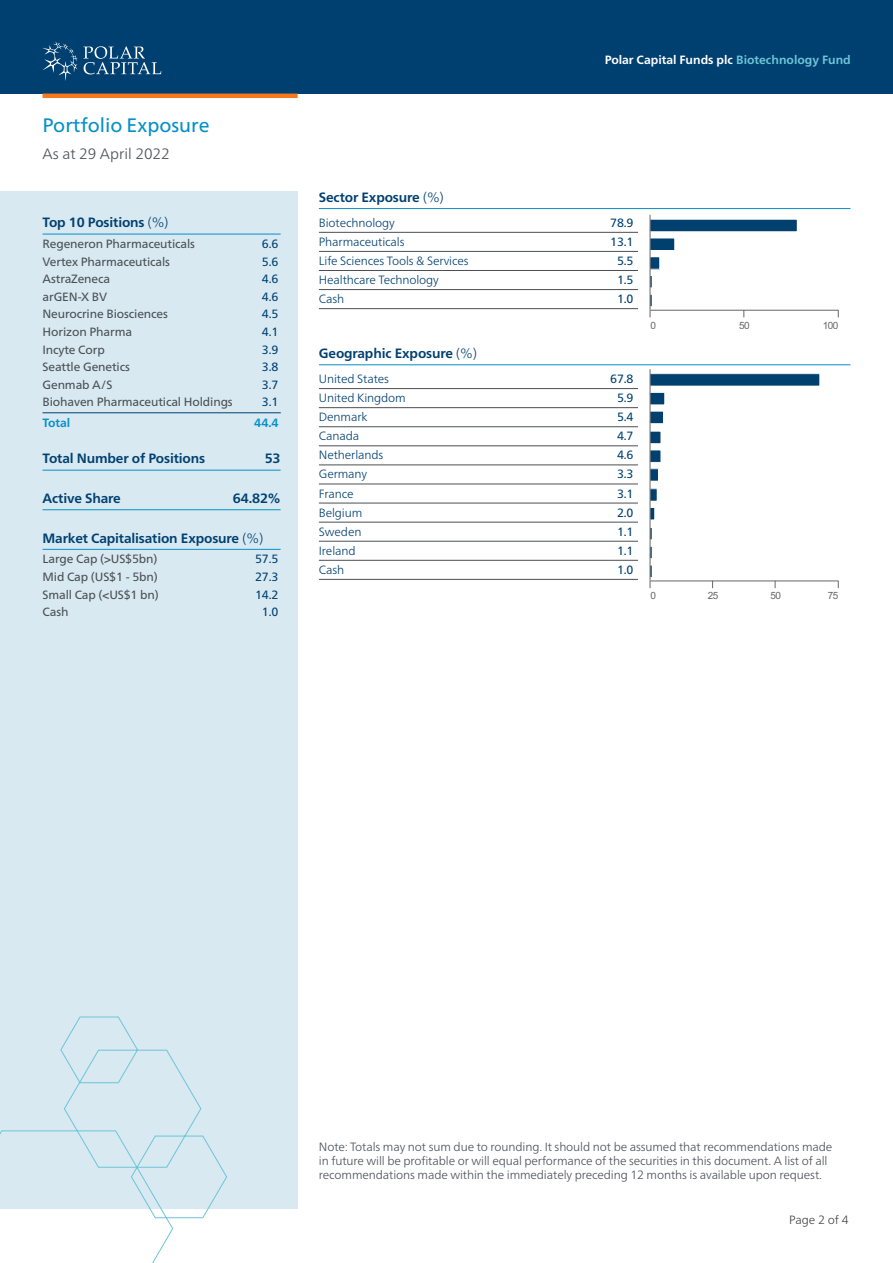
<style>
.page{position:relative;width:893px;height:1263px;background:#fff}
.page>*{position:absolute;margin:0;border:0;box-sizing:border-box;transform-origin:0 0}
.t1{font:19.5px "Frutiger Neue LT Pro";color:#0690c8}
.t2{font:300 15px "Frutiger Neue LT Pro";color:#4b4f55}
.t3{font:700 13.5px "Frutiger Neue LT Pro";letter-spacing:-.01em;color:#004071}
.t4{font:300 12px/14.4px "Frutiger Neue LT Pro";letter-spacing:-.01em;color:#4b4f55}
.t5{font:12px "Frutiger Neue LT Pro";letter-spacing:-.01em;color:#4b4f55}
.t6{font:300 12px "Frutiger Neue LT Pro";letter-spacing:-.01em;color:#004071}
.t7{font:12px "Frutiger Neue LT Pro";letter-spacing:-.01em;color:#004071}
.t8{font:700 12px "Frutiger Neue LT Pro";color:#fff}
.t9{font:700 12px "Frutiger Neue LT Pro";letter-spacing:-.01em;color:#0690c8}
.t10{font:300 12px "Frutiger Neue LT Pro";color:rgb(0 0 0/.75)}
.t11{font:10.05px "Arial";letter-spacing:-.055em;color:#666}
.s1{font-weight:300}
.s2{color:#6dc5d8}
</style>
<div class="page">
<div style="left:0;top:0;width:893px;height:94px;background:#004071"></div>
<svg style="left:43px;top:41px;width:118px;height:40px"></svg>
<hr style="left:43px;top:94px;width:255px;height:4px;background:#f47921">
<div style="left:0;top:191px;width:298px;height:1018px;background:#d8e9f1"></div>
<hr style="left:43px;top:234px;width:238px;height:1px;background:#0690c8">
<hr style="left:43px;top:412px;width:238px;height:1px;background:#004071">
<hr style="left:43px;top:470px;width:238px;height:1px;background:#0690c8">
<hr style="left:43px;top:509px;width:238px;height:1px;background:#0690c8">
<hr style="left:43px;top:549px;width:238px;height:1px;background:#0690c8">
<hr style="left:319px;top:208px;width:531px;height:1px;background:#0690c8">
<hr style="left:319px;top:232px;width:327px;height:1px;background:#4b4f55">
<hr style="left:319px;top:251px;width:327px;height:1px;background:#4b4f55">
<hr style="left:319px;top:270px;width:327px;height:1px;background:#4b4f55">
<hr style="left:319px;top:289px;width:327px;height:1px;background:#4b4f55">
<hr style="left:319px;top:308px;width:327px;height:1px;background:#4b4f55">
<hr style="left:319px;top:364px;width:531px;height:1px;background:#0690c8">
<hr style="left:319px;top:388px;width:327px;height:1px;background:#4b4f55">
<hr style="left:319px;top:407px;width:327px;height:1px;background:#4b4f55">
<hr style="left:319px;top:426px;width:327px;height:1px;background:#4b4f55">
<hr style="left:319px;top:446px;width:327px;height:1px;background:#4b4f55">
<hr style="left:319px;top:465px;width:327px;height:1px;background:#4b4f55">
<hr style="left:319px;top:484px;width:327px;height:1px;background:#4b4f55">
<hr style="left:319px;top:503px;width:327px;height:1px;background:#4b4f55">
<hr style="left:319px;top:522px;width:327px;height:1px;background:#4b4f55">
<hr style="left:319px;top:541px;width:327px;height:1px;background:#4b4f55">
<hr style="left:319px;top:560px;width:327px;height:1px;background:#4b4f55">
<hr style="left:319px;top:579px;width:327px;height:1px;background:#4b4f55">
<div style="left:638px;top:215px;width:212px;height:113px;background:#fff"></div>
<hr style="left:650px;top:310px;width:188px;height:1px;background:#666">
<svg style="left:651px;top:219px;width:146px;height:13px;background:#1d567f"></svg>
<svg style="left:651px;top:238px;width:24px;height:50px"></svg>
<svg style="left:650px;top:294px;width:2px;height:23px"></svg>
<hr style="left:650px;top:215px;width:1px;height:95px;background:#666">
<div style="left:638px;top:369px;width:212px;height:230px;background:#fff"></div>
<hr style="left:650px;top:581px;width:188px;height:1px;background:#666">
<svg style="left:651px;top:373px;width:169px;height:13px;background:#1b547e"></svg>
<svg style="left:651px;top:392px;width:14px;height:13px"></svg>
<svg style="left:651px;top:411px;width:12px;height:13px"></svg>
<svg style="left:651px;top:431px;width:10px;height:13px"></svg>
<svg style="left:651px;top:450px;width:10px;height:31px"></svg>
<svg style="left:651px;top:488px;width:6px;height:13px"></svg>
<svg style="left:651px;top:508px;width:4px;height:12px"></svg>
<svg style="left:651px;top:528px;width:1px;height:12px"></svg>
<svg style="left:651px;top:546px;width:1px;height:13px"></svg>
<svg style="left:650px;top:565px;width:2px;height:23px"></svg>
<hr style="left:650px;top:369px;width:1px;height:212px;background:#666">
<svg style="left:0;top:1016px;width:227px;height:247px"></svg>
<h1 class="t1" style="left:43px;top:114px;width:168px">Portfolio Exposure</h1>
<p class="t2" style="left:43px;top:145px;width:129px">As at 29 April 2022</p>
<p class="t3" style="left:43px;top:215px;width:128px">Top 10 Positions <span class="s1">(%)</span></p>
<p class="t5" style="left:43px;top:237px;width:154px">Regeneron Pharmaceuticals</p>
<p class="t7" style="left:262px;top:237px;width:18px">6.6</p>
<p class="t5" style="left:43px;top:254px;width:129px">Vertex Pharmaceuticals</p>
<p class="t7" style="left:262px;top:254px;width:18px">5.6</p>
<p class="t5" style="left:43px;top:272px;width:69px">AstraZeneca</p>
<p class="t7" style="left:262px;top:272px;width:18px">4.6</p>
<p class="t5" style="left:43px;top:290px;width:66px">arGEN-X BV</p>
<p class="t7" style="left:262px;top:290px;width:18px">4.6</p>
<p class="t5" style="left:43px;top:307px;width:127px">Neurocrine Biosciences</p>
<p class="t7" style="left:262px;top:307px;width:18px">4.5</p>
<p class="t5" style="left:43px;top:325px;width:91px">Horizon Pharma</p>
<p class="t7" style="left:262px;top:325px;width:18px">4.1</p>
<p class="t5" style="left:43px;top:342px;width:64px">Incyte Corp</p>
<p class="t7" style="left:262px;top:342px;width:18px">3.9</p>
<p class="t5" style="left:43px;top:360px;width:89px">Seattle Genetics</p>
<p class="t7" style="left:262px;top:360px;width:18px">3.8</p>
<p class="t5" style="left:43px;top:378px;width:72px">Genmab A/S</p>
<p class="t7" style="left:262px;top:378px;width:18px">3.7</p>
<p class="t5" style="left:43px;top:395px;width:192px">Biohaven Pharmaceutical Holdings</p>
<p class="t7" style="left:262px;top:395px;width:18px">3.1</p>
<p class="t9" style="left:43px;top:416px;width:29px">Total</p>
<p class="t9" style="left:254px;top:416px;width:26px">44.4</p>
<p class="t3" style="left:43px;top:451px;width:164px">Total Number of Positions</p>
<p class="t3" style="left:265px;top:451px;width:17px">53</p>
<p class="t3" style="left:43px;top:490px;width:80px">Active Share</p>
<p class="t3" style="left:233px;top:490px;width:49px">64.82%</p>
<p class="t3" style="left:43px;top:530px;width:222px">Market Capitalisation Exposure <span class="s1">(%)</span></p>
<p class="t5" style="left:43px;top:552px;width:117px">Large Cap (&gt;US$5bn)</p>
<p class="t7" style="left:255px;top:552px;width:25px">57.5</p>
<p class="t5" style="left:43px;top:570px;width:117px">Mid Cap (US$1 - 5bn)</p>
<p class="t7" style="left:255px;top:570px;width:25px">27.3</p>
<p class="t5" style="left:43px;top:587px;width:118px">Small Cap (&lt;US$1 bn)</p>
<p class="t7" style="left:255px;top:587px;width:25px">14.2</p>
<p class="t5" style="left:43px;top:605px;width:27px">Cash</p>
<p class="t7" style="left:262px;top:605px;width:18px">1.0</p>
<p class="t8" style="left:605px;top:53px;width:248px">Polar Capital Funds plc <span class="s2">Biotechnology Fund</span></p>
<p class="t3" style="left:319px;top:189px;width:127px">Sector Exposure <span class="s1">(%)</span></p>
<p class="t6" style="left:319px;top:216px;width:78px">Biotechnology</p>
<p class="t7" style="left:610px;top:216px;width:25px">78.9</p>
<p class="t6" style="left:319px;top:235px;width:87px">Pharmaceuticals</p>
<p class="t7" style="left:610px;top:235px;width:25px">13.1</p>
<p class="t6" style="left:319px;top:254px;width:151px">Life Sciences Tools &amp; Services</p>
<p class="t7" style="left:617px;top:254px;width:18px">5.5</p>
<p class="t6" style="left:319px;top:273px;width:122px">Healthcare Technology</p>
<p class="t7" style="left:617px;top:273px;width:18px">1.5</p>
<p class="t6" style="left:319px;top:292px;width:27px">Cash</p>
<p class="t7" style="left:617px;top:292px;width:18px">1.0</p>
<p class="t3" style="left:319px;top:345px;width:160px">Geographic Exposure <span class="s1">(%)</span></p>
<p class="t6" style="left:319px;top:372px;width:72px">United States</p>
<p class="t7" style="left:610px;top:372px;width:25px">67.8</p>
<p class="t6" style="left:319px;top:391px;width:88px">United Kingdom</p>
<p class="t7" style="left:617px;top:391px;width:18px">5.9</p>
<p class="t6" style="left:319px;top:410px;width:50px">Denmark</p>
<p class="t7" style="left:617px;top:410px;width:18px">5.4</p>
<p class="t6" style="left:319px;top:429px;width:42px">Canada</p>
<p class="t7" style="left:617px;top:429px;width:18px">4.7</p>
<p class="t6" style="left:319px;top:448px;width:66px">Netherlands</p>
<p class="t7" style="left:617px;top:448px;width:18px">4.6</p>
<p class="t6" style="left:319px;top:467px;width:50px">Germany</p>
<p class="t7" style="left:617px;top:467px;width:18px">3.3</p>
<p class="t6" style="left:319px;top:486px;width:36px">France</p>
<p class="t7" style="left:617px;top:486px;width:18px">3.1</p>
<p class="t6" style="left:319px;top:505px;width:45px">Belgium</p>
<p class="t7" style="left:617px;top:505px;width:18px">2.0</p>
<p class="t6" style="left:319px;top:525px;width:44px">Sweden</p>
<p class="t7" style="left:617px;top:525px;width:18px">1.1</p>
<p class="t6" style="left:319px;top:544px;width:38px">Ireland</p>
<p class="t7" style="left:617px;top:544px;width:18px">1.1</p>
<p class="t6" style="left:319px;top:563px;width:27px">Cash</p>
<p class="t7" style="left:617px;top:563px;width:18px">1.0</p>
<p class="t11" style="left:650px;top:320px;width:7px">0</p>
<p class="t11" style="left:739px;top:320px;width:12px">50</p>
<p class="t11" style="left:823px;top:320px;width:17px">100</p>
<p class="t11" style="left:650px;top:590px;width:7px">0</p>
<p class="t11" style="left:708px;top:590px;width:12px">25</p>
<p class="t11" style="left:770px;top:590px;width:12px">50</p>
<p class="t11" style="left:828px;top:590px;width:12px">75</p>
<p class="t4" style="left:319px;top:1139px;width:515px">Note: Totals may not sum due to rounding. It should not be assumed that recommendations made in future will be profitable or will equal performance of the securities in this document. A list of all recommendations made within the immediately preceding 12 months is available upon request.</p>
<p class="t10" style="left:789px;top:1211px;width:61px">Page 2 of 4</p>
</div>
